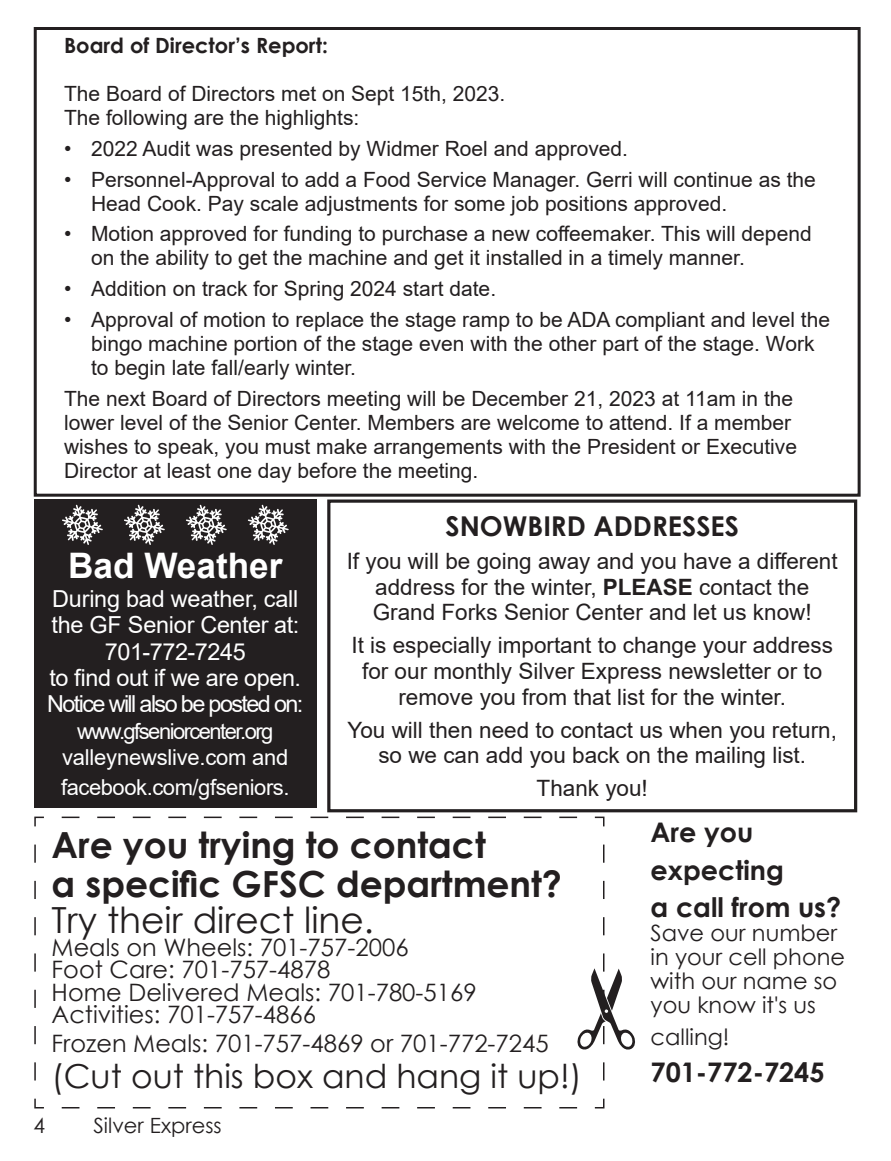
<style>
.page{position:relative;width:891px;height:1161px;background:#fff}
.page>*{position:absolute;margin:0;border:0;box-sizing:border-box;transform-origin:0 0}
.t1{font:700 36px "Century Gothic";color:#231f20}
.t2{font:36px "Century Gothic";color:#231f20}
.t3{font:700 35.1px "Arial";color:#fff}
.t4{font:33px "Century Gothic";color:#231f20}
.t5{font:700 27.3px "Century Gothic";color:#231f20}
.t6{font:700 27px "Century Gothic";color:#231f20}
.t7{font:24px "Century Gothic";color:#231f20}
.t8{font:23.4px/26.4px "Arial";letter-spacing:-.02em;color:#fff}
.t9{font:23.4px/26.4px "Arial";letter-spacing:-.07em;color:#fff}
.t10{font:22.5px/25.7px "Arial";color:#231f20;text-align:center}
.t11{font:22.5px/24px "Century Gothic";color:#231f20}
.t12{font:22.05px/26.4px "Arial";letter-spacing:-.04em;color:#fff;text-align:center}
.t13{font:22.05px "Arial";letter-spacing:-.02em;color:#fff}
.t14{font:21px/24px "Arial";color:#231f20}
.t15{font:700 21px "Century Gothic";color:#231f20}
.t16{font:21px "Century Gothic";color:#231f20}
.s1{font-weight:700}
</style>
<div class="page">
<div style="left:34px;top:27px;width:827px;height:470px;border:3px solid #231f20"></div>
<div style="left:34px;top:500px;width:282px;height:308px;background:#231f20"></div>
<svg style="left:248px;top:505px;width:41px;height:40px"></svg>
<svg style="left:186px;top:505px;width:41px;height:40px"></svg>
<svg style="left:124px;top:505px;width:41px;height:40px"></svg>
<svg style="left:62px;top:505px;width:41px;height:40px"></svg>
<div style="left:327px;top:499px;width:530px;height:313px;border:3px solid #231f20"></div>
<svg style="left:605px;top:968px;width:30px;height:82px"></svg>
<svg style="left:34px;top:816px;width:571px;height:293px"></svg>
<p class="t15" style="left:64px;top:30px;width:265px">Board of Director’s Report:</p>
<p class="t14" style="left:64px;top:82px;width:443px">The Board of Directors met on Sept 15th, 2023.</p>
<p class="t14" style="left:64px;top:106px;width:297px">The following are the highlights:</p>
<p class="t14" style="left:64px;top:136px;width:565px">• 2022 Audit was presented by Widmer Roel and approved.</p>
<p class="t14" style="left:91px;top:167px;width:726px;text-indent:-27px">• Personnel-Approval to add a Food Service Manager. Gerri will continue as the<br>Head Cook. Pay scale adjustments for some job positions approved.</p>
<p class="t14" style="left:91px;top:222px;width:722px;text-indent:-27px">• Motion approved for funding to purchase a new coffeemaker. This will depend on the ability to get the machine and get it installed in a timely manner.</p>
<p class="t14" style="left:64px;top:277px;width:434px">• Addition on track for Spring 2024 start date.</p>
<p class="t14" style="left:91px;top:307px;width:740px;text-indent:-27px">• Approval of motion to replace the stage ramp to be ADA compliant and level the bingo machine portion of the stage even with the other part of the stage. Work to begin late fall/early winter.</p>
<p class="t14" style="left:64px;top:386px;width:734px">The next Board of Directors meeting will be December 21, 2023 at 11am in the lower level of the Senior Center. Members are welcome to attend. If a member wishes to speak, you must make arrangements with the President or Executive Director at least one day before the meeting.</p>
<p class="t3" style="left:68px;top:541px;width:216px">Bad Weather</p>
<p class="t8" style="left:51px;top:585px;width:249px">During bad weather, call the GF Senior Center at:</p>
<p class="t8" style="left:105px;top:638px;width:142px">701-772-7245</p>
<p class="t9" style="left:47px;top:665px;width:258px">to find out if we are open.<br>Notice will also be posted on:</p>
<p class="t12" style="left:62px;top:718px;width:228px">www.gfseniorcenter.org valleynewslive.com and</p>
<p class="t13" style="left:61px;top:772px;width:230px">facebook.com/gfseniors.</p>
<p class="t5" style="left:446px;top:505px;width:295px">SNOWBIRD ADDRESSES</p>
<p class="t10" style="left:347px;top:548px;width:493px">If you will be going away and you have a different address for the winter, <span class="s1">PLEASE</span> contact the<br>Grand Forks Senior Center and let us know!</p>
<p class="t10" style="left:351px;top:632px;width:483px">It is especially important to change your address for our monthly Silver Express newsletter or to remove you from that list for the winter.</p>
<p class="t10" style="left:347px;top:717px;width:491px">You will then need to contact us when you return, so we can add you back on the mailing list.</p>
<p class="t10" style="left:537px;top:775px;width:113px">Thank you!</p>
<p class="t1" style="left:52px;top:818px;width:436px">Are you trying to contact</p>
<p class="t1" style="left:52px;top:857px;width:512px">a specific GFSC department?</p>
<p class="t2" style="left:52px;top:895px;width:324px">Try their direct line.</p>
<p class="t7" style="left:52px;top:930px;width:358px">Meals on Wheels: 701-757-2006</p>
<p class="t7" style="left:52px;top:953px;width:280px">Foot Care: 701-757-4878</p>
<p class="t7" style="left:52px;top:975px;width:427px">Home Delivered Meals: 701-780-5169</p>
<p class="t7" style="left:52px;top:998px;width:266px">Activities: 701-757-4866</p>
<p class="t7" style="left:52px;top:1026px;width:499px">Frozen Meals: 701-757-4869 or 701-772-7245</p>
<p class="t4" style="left:52px;top:1053px;width:532px">(Cut out this box and hang it up!)</p>
<p class="t16" style="left:33px;top:1111px;width:13px">4</p>
<p class="t16" style="left:93px;top:1111px;width:130px">Silver Express</p>
<p class="t6" style="left:651px;top:812px;width:104px">Are you</p>
<p class="t6" style="left:651px;top:849px;width:135px">expecting</p>
<p class="t6" style="left:651px;top:887px;width:192px">a call from us?</p>
<p class="t11" style="left:651px;top:921px;width:188px">Save our number</p>
<p class="t11" style="left:651px;top:945px;width:196px">in your cell phone with our name so you know it's us</p>
<p class="t11" style="left:651px;top:1024px;width:80px">calling!</p>
<p class="t6" style="left:651px;top:1052px;width:175px">701-772-7245</p>
</div>
